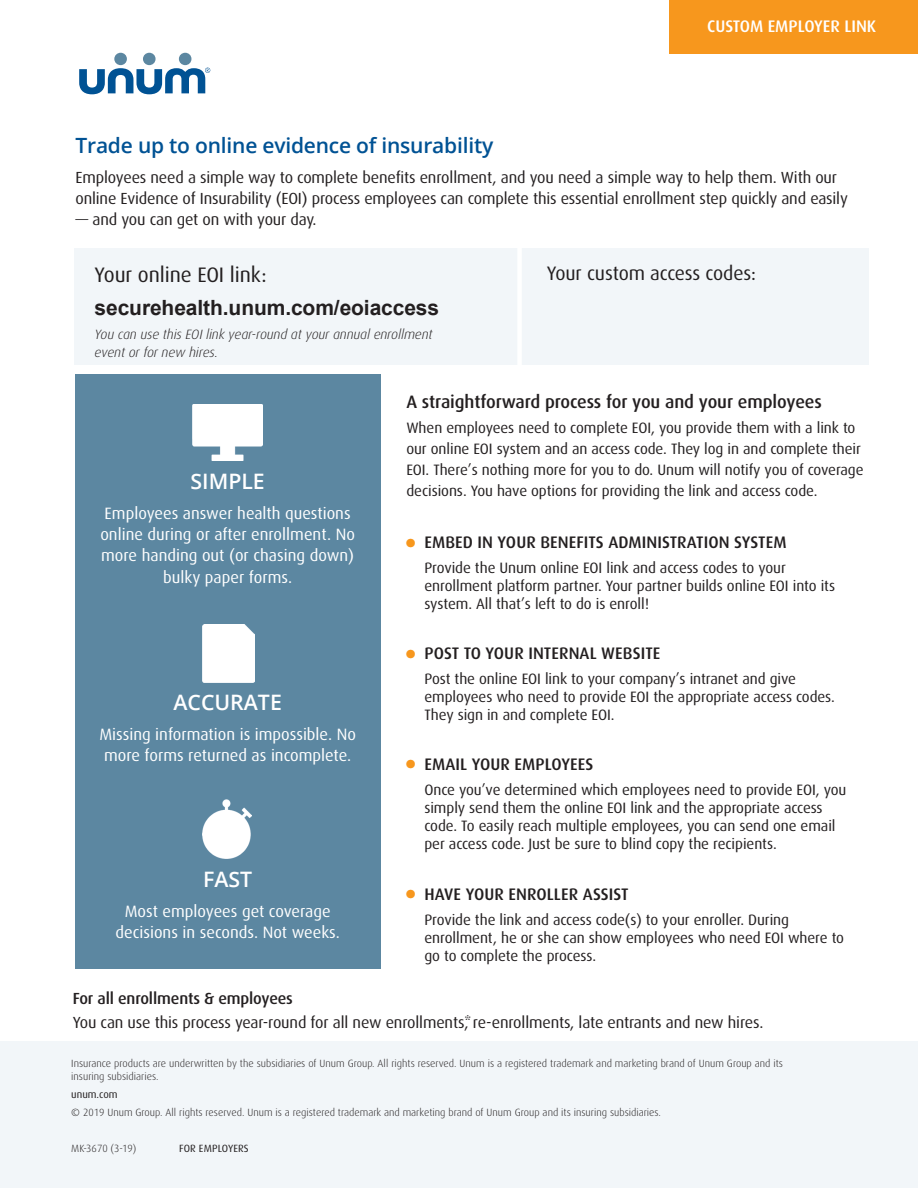
<style>
.page{position:relative;width:918px;height:1188px;background:#fff}
.page>*{position:absolute;margin:0;border:0;box-sizing:border-box;transform-origin:0 0}
.t1{font:700 30.3px "Dax Pro";color:#f7971d}
.t2{font:600 21.3px "Open Sans";color:#fff}
.t3{font:600 21px "Open Sans";letter-spacing:-.01em;color:#005294}
.t4{font:700 21px "Arial";letter-spacing:-.005em;color:#231f20}
.t5{font:21px "Dax Pro";letter-spacing:-.005em;color:#231f20}
.t6{font:19.5px "Dax Pro";letter-spacing:-.01em;color:#231f20}
.t7{font:500 18px "Dax Pro";letter-spacing:-.005em;color:#231f20}
.t8{font:500 16.8px "Dax Pro";color:#fff}
.t9{font:500 16.65px "Dax Pro";letter-spacing:.005em;color:#231f20}
.t10{font:16.5px/21.3px "Dax Pro";color:#fff;text-align:center}
.t11{font:16.05px/21px "Dax Pro";letter-spacing:-.01em;color:#231f20}
.t12{font:500 16.05px "Dax Pro";letter-spacing:-.01em;color:#231f20}
.t13{font:15px/18px "Dax Pro";letter-spacing:-.005em;color:#231f20}
.t14{font:italic 300 13.5px/18px "Dax Pro";letter-spacing:-.005em;color:#231f20}
.t15{font:300 10.5px/13.5px "Dax Pro";color:#231f20}
.t16{font:10.5px "Dax Pro";color:#231f20}
</style>
<div class="page">
<div style="left:669px;top:0;width:249px;height:54px;background:#f7971d"></div>
<div style="left:114px;top:53px;width:13px;height:12px;background:#5c87a1;border-radius:50%"></div>
<div style="left:143px;top:53px;width:13px;height:12px;background:#5c87a1;border-radius:50%"></div>
<div style="left:179px;top:53px;width:12px;height:12px;background:#5c87a1;border-radius:50%"></div>
<svg style="left:79px;top:68px;width:131px;height:26px"></svg>
<div style="left:76px;top:375px;width:305px;height:594px;background:#5c87a1"></div>
<div style="left:202px;top:625px;width:52px;height:57px;background:#fff"></div>
<img style="left:202px;top:800px;width:50px;height:59px">
<img style="left:192px;top:404px;width:71px;height:56px">
<div style="left:0;top:1041px;width:918px;height:147px;background:#f2f6f9"></div>
<div style="left:74px;top:248px;width:795px;height:117px;background:#f2f6f9"></div>
<div style="left:517px;top:240px;width:5px;height:129px;background:#fff"></div>
<p class="t8" style="left:707px;top:15px;width:171px">CUSTOM EMPLOYER LINK</p>
<h3 class="t3" style="left:76px;top:131px;width:419px">Trade up to online evidence of insurability</h3>
<p class="t11" style="left:76px;top:167px;width:774px">Employees need a simple way to complete benefits enrollment, and you need a simple way to help them. With our online Evidence of Insurability (EOI) process employees can complete this essential enrollment step quickly and easily</p>
<p class="t11" style="left:76px;top:209px;width:243px">— and you can get on with your day.</p>
<h3 class="t5" style="left:95px;top:261px;width:174px">Your online EOI link:</h3>
<h3 class="t4" style="left:95px;top:294px;width:346px">securehealth.unum.com/eoiaccess</h3>
<p class="t14" style="left:95px;top:325px;width:339px">You can use this EOI link year-round at your annual enrollment event or for new hires.</p>
<h3 class="t6" style="left:547px;top:261px;width:211px">Your custom access codes:</h3>
<h2 class="t2" style="left:191px;top:467px;width:76px">SIMPLE</h2>
<p class="t10" style="left:100px;top:502px;width:256px">Employees answer health questions online during or after enrollment. No more handing out (or chasing down) bulky paper forms.</p>
<h2 class="t2" style="left:173px;top:688px;width:110px">ACCURATE</h2>
<p class="t10" style="left:99px;top:723px;width:258px;text-align:left">Missing information is impossible. No more forms returned as incomplete.</p>
<h2 class="t2" style="left:203px;top:864px;width:51px">FAST</h2>
<p class="t10" style="left:116px;top:900px;width:226px">Most employees get coverage decisions in seconds. Not weeks.</p>
<p class="t7" style="left:406px;top:391px;width:417px">A straightforward process for you and your employees</p>
<p class="t13" style="left:406px;top:417px;width:459px;line-height:21px">When employees need to complete EOI, you provide them with a link to our online EOI system and an access code. They log in and complete their EOI. There’s nothing more for you to do. Unum will notify you of coverage decisions. You have options for providing the link and access code.</p>
<h1 class="t1" style="left:405px;top:524px;width:13px">•</h1>
<h1 class="t1" style="left:405px;top:635px;width:13px">•</h1>
<h1 class="t1" style="left:405px;top:745px;width:13px">•</h1>
<h1 class="t1" style="left:405px;top:875px;width:13px">•</h1>
<p class="t9" style="left:425px;top:532px;width:364px">EMBED IN YOUR BENEFITS ADMINISTRATION SYSTEM</p>
<p class="t13" style="left:424px;top:558px;width:412px">Provide the Unum online EOI link and access codes to your enrollment platform partner. Your partner builds online EOI into its system. All that’s left to do is enroll!</p>
<p class="t9" style="left:425px;top:643px;width:237px">POST TO YOUR INTERNAL WEBSITE</p>
<p class="t13" style="left:424px;top:669px;width:412px">Post the online EOI link to your company’s intranet and give employees who need to provide EOI the appropriate access codes.<br>They sign in and complete EOI.</p>
<p class="t9" style="left:425px;top:754px;width:170px">EMAIL YOUR EMPLOYEES</p>
<p class="t13" style="left:424px;top:781px;width:424px">Once you’ve determined which employees need to provide EOI, you simply send them the online EOI link and the appropriate access code. To easily reach multiple employees, you can send one email per access code. Just be sure to blind copy the recipients.</p>
<p class="t9" style="left:425px;top:883px;width:206px">HAVE YOUR ENROLLER ASSIST</p>
<p class="t13" style="left:424px;top:910px;width:421px">Provide the link and access code(s) to your enroller. During enrollment, he or she can show employees who need EOI where to go to complete the process.</p>
<p class="t12" style="left:73px;top:988px;width:222px">For all enrollments &amp; employees</p>
<p class="t11" style="left:73px;top:1011px;width:692px">You can use this process year-round for all new enrollments*, re-enrollments, late entrants and new hires.</p>
<p class="t15" style="left:71px;top:1056px;width:713px">Insurance products are underwritten by the subsidiaries of Unum Group. All rights reserved. Unum is a registered trademark and marketing brand of Unum Group and its insuring subsidiaries.</p>
<p class="t16" style="left:71px;top:1088px;width:48px">unum.com</p>
<p class="t15" style="left:71px;top:1105px;width:591px">© 2019 Unum Group. All rights reserved. Unum is a registered trademark and marketing brand of Unum Group and its insuring subsidiaries.</p>
<p class="t15" style="left:71px;top:1141px;width:67px">MK-3670 (3-19)</p>
<p class="t16" style="left:179px;top:1141px;width:71px">FOR EMPLOYERS</p>
</div>
